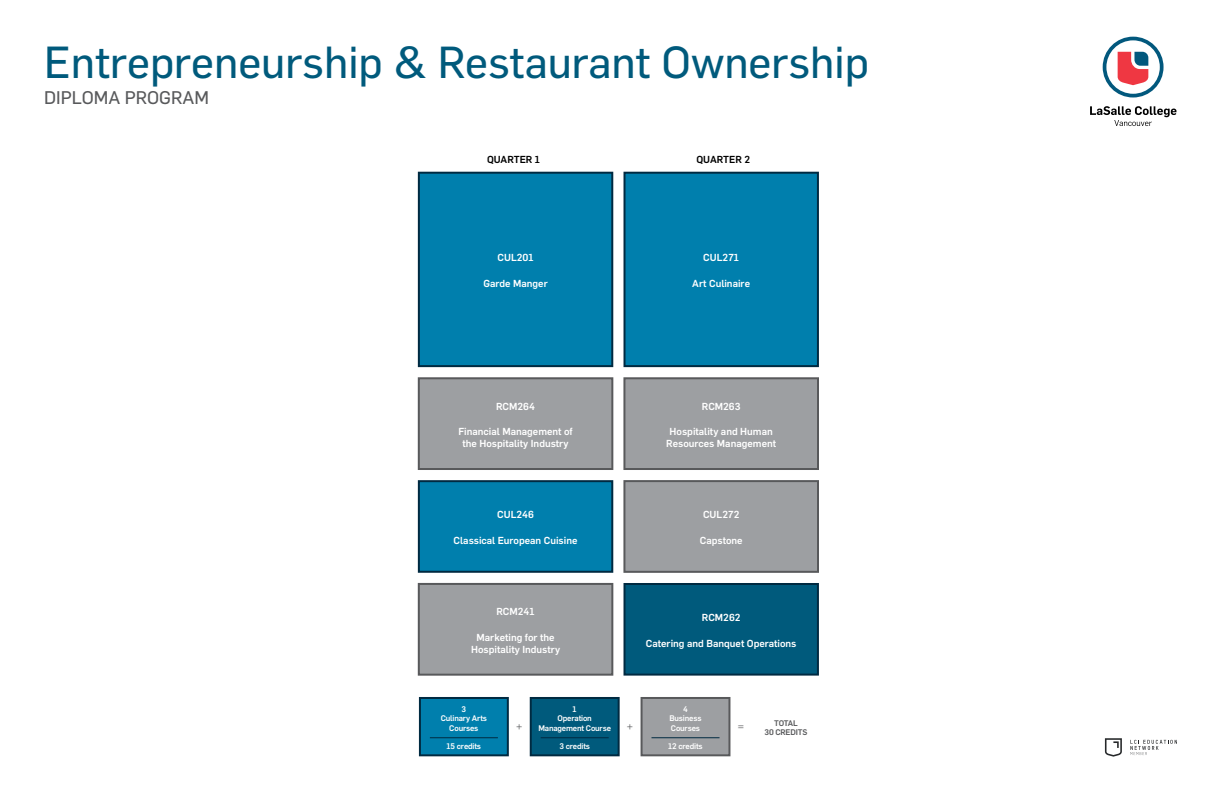
<style>
.page{position:relative;width:1224px;height:792px;background:#fff}
.page>*{position:absolute;margin:0;border:0;box-sizing:border-box;transform-origin:0 0}
.t1{font:44px "Flama Basic";color:#005a7c}
.t2{font:18px "Flama Basic";color:#58595b}
.t3{font:500 10px/12px "Flama";color:#fff;text-align:center}
.t4{font:500 10px "Flama";color:#000}
.t5{font:10px "Flama Basic";color:#58595b}
.t6{font:500 8px/9.6px "Flama";letter-spacing:-.02em;color:#fff;text-align:center}
.t7{font:500 8px/9.6px "Flama";letter-spacing:-.02em;color:#58595b;text-align:center}
</style>
<div class="page">
<svg style="left:1105px;top:738px;width:17px;height:19px"></svg>
<svg style="left:1130px;top:740px;width:47px;height:15px"></svg>
<svg style="left:1103px;top:37px;width:61px;height:60px"></svg>
<svg style="left:1090px;top:106px;width:86px;height:20px"></svg>
<div style="left:419px;top:378px;width:193px;height:91px;background:#9d9fa2"></div>
<div style="left:418px;top:377px;width:195px;height:93px;border:2px solid #58595b"></div>
<div style="left:624px;top:378px;width:194px;height:91px;background:#9d9fa2"></div>
<div style="left:623px;top:377px;width:196px;height:93px;border:2px solid #58595b"></div>
<div style="left:625px;top:173px;width:193px;height:193px;background:#007fad"></div>
<div style="left:624px;top:172px;width:195px;height:195px;border:2px solid #002a41"></div>
<div style="left:419px;top:481px;width:193px;height:91px;background:#007fad"></div>
<div style="left:418px;top:480px;width:195px;height:93px;border:2px solid #002a41"></div>
<div style="left:419px;top:584px;width:193px;height:91px;background:#9d9fa2"></div>
<div style="left:418px;top:583px;width:195px;height:93px;border:2px solid #58595b"></div>
<div style="left:419px;top:173px;width:193px;height:193px;background:#007fad"></div>
<div style="left:418px;top:172px;width:195px;height:195px;border:2px solid #002a41"></div>
<div style="left:624px;top:481px;width:194px;height:91px;background:#9d9fa2"></div>
<div style="left:623px;top:480px;width:196px;height:93px;border:2px solid #58595b"></div>
<div style="left:625px;top:584px;width:193px;height:91px;background:#005a7c"></div>
<div style="left:624px;top:583px;width:195px;height:93px;border:2px solid #002a41"></div>
<div style="left:420px;top:698px;width:88px;height:57px;background:#007fad"></div>
<div style="left:419px;top:697px;width:90px;height:59px;border:2px solid #002a41"></div>
<div style="left:642px;top:698px;width:87px;height:57px;background:#9d9fa2"></div>
<div style="left:641px;top:697px;width:89px;height:59px;border:2px solid #58595b"></div>
<div style="left:531px;top:698px;width:88px;height:57px;background:#005a7c"></div>
<div style="left:530px;top:697px;width:90px;height:59px;border:2px solid #002a41"></div>
<hr style="left:430px;top:738px;width:68px;height:1px;background:#002a41">
<hr style="left:651px;top:738px;width:69px;height:1px;background:#002a41">
<hr style="left:541px;top:738px;width:68px;height:1px;background:#002a41">
<h1 class="t1" style="left:44px;top:31px;width:826px">Entrepreneurship &amp; Restaurant Ownership</h1>
<h2 class="t2" style="left:44px;top:85px;width:166px">DIPLOMA PROGRAM</h2>
<p class="t4" style="left:487px;top:152px;width:55px">QUARTER 1</p>
<p class="t4" style="left:696px;top:152px;width:55px">QUARTER 2</p>
<p class="t3" style="left:498px;top:251px;width:38px">CUL201</p>
<p class="t3" style="left:483px;top:277px;width:66px">Garde Manger</p>
<p class="t3" style="left:496px;top:399px;width:40px">RCM264</p>
<p class="t3" style="left:458px;top:425px;width:116px">Financial Management of the Hospitality Industry</p>
<p class="t3" style="left:497px;top:508px;width:38px">CUL246</p>
<p class="t3" style="left:454px;top:534px;width:125px">Classical European Cuisine</p>
<p class="t3" style="left:496px;top:605px;width:40px">RCM241</p>
<p class="t3" style="left:471px;top:630px;width:91px">Marketing for the<br>Hospitality Industry</p>
<p class="t3" style="left:703px;top:251px;width:37px">CUL271</p>
<p class="t3" style="left:692px;top:277px;width:59px">Art Culinaire</p>
<p class="t3" style="left:702px;top:399px;width:40px">RCM263</p>
<p class="t3" style="left:666px;top:425px;width:111px">Hospitality and Human<br>Resources Management</p>
<p class="t3" style="left:703px;top:508px;width:38px">CUL272</p>
<p class="t3" style="left:700px;top:534px;width:44px">Capstone</p>
<p class="t3" style="left:702px;top:611px;width:40px">RCM262</p>
<p class="t3" style="left:646px;top:636px;width:152px">Catering and Banquet Operations</p>
<p class="t6" style="left:441px;top:703px;width:48px">3<br>Culinary Arts<br>Courses</p>
<p class="t6" style="left:447px;top:741px;width:36px">15 credits</p>
<p class="t6" style="left:538px;top:703px;width:74px">1<br>Operation<br>Management Course</p>
<p class="t6" style="left:559px;top:741px;width:32px">3 credits</p>
<p class="t6" style="left:669px;top:703px;width:34px">4<br>Business<br>Courses</p>
<p class="t6" style="left:668px;top:741px;width:36px">12 credits</p>
<p class="t5" style="left:516px;top:719px;width:7px">+</p>
<p class="t5" style="left:627px;top:719px;width:7px">+</p>
<p class="t5" style="left:738px;top:719px;width:7px">=</p>
<p class="t7" style="left:765px;top:717px;width:44px">TOTAL<br>30 CREDITS</p>
</div>
